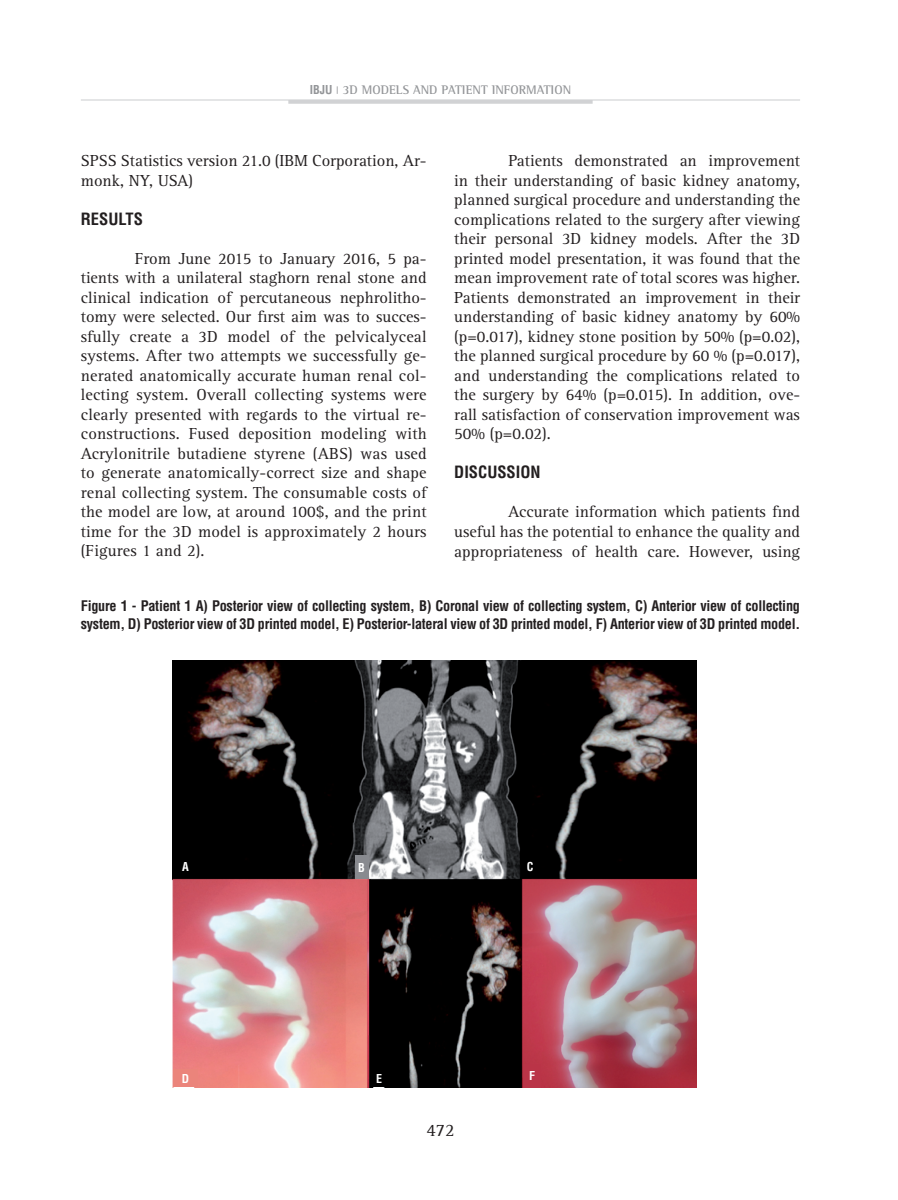
<style>
.page{position:relative;width:898px;height:1200px;background:#fff}
.page>*{position:absolute;margin:0;border:0;box-sizing:border-box;transform-origin:0 0}
.t1{font:18px "Rotis Serif";color:#231f20}
.t2{font:16.5px/19.5px "Rotis Serif";color:#231f20;text-align:justify}
.t3{font:700 condensed 16.5px "Helvetica";color:#231f20}
.t4{font:700 condensed 14.25px/17.1px "Helvetica";letter-spacing:-.02em;color:#231f20}
.t5{font:700 12.75px "Rotis Semi Serif";color:#939598}
.t6{font:700 condensed 12px "Helvetica";color:#fff}
.s1{font-family:"Helvetica";font-stretch:condensed;font-size:12px}
</style>
<div class="page">
<hr style="left:81px;top:99px;width:718px;height:2px;background:#dcdddf">
<hr style="left:288px;top:100px;width:304px;height:4px;background:#d1d2d4">
<img style="left:173px;top:660px;width:523px;height:426px">
<div style="left:173px;top:854px;width:24px;height:23px;background:#000"></div>
<div style="left:173px;top:1069px;width:24px;height:17px;background:#eb847b"></div>
<div style="left:354px;top:855px;width:14px;height:23px;background:#888a8f"></div>
<div style="left:372px;top:1069px;width:14px;height:17px;background:#000"></div>
<div style="left:521px;top:854px;width:17px;height:23px;background:#000"></div>
<div style="left:523px;top:1063px;width:17px;height:23px;background:#ba3447"></div>
<p class="t5" style="left:310px;top:82px;width:263px"><span class="s1">ibju</span> <sup>|</sup> 3D MODELS AND PATIENT INFORMATION</p>
<p class="t2" style="left:81px;top:151px;width:347px">SPSS Statistics version 21.0 (IBM Corporation, Ar&shy;monk, NY, USA)</p>
<p class="t3" style="left:81px;top:208px;width:62px">RESU LTS</p>
<p class="t2" style="left:81px;top:249px;width:347px;text-indent:54px">From June 2015 to January 2016, 5 pa&shy;tients with a unilateral staghorn renal stone and clinical indication of percutaneous nephrolitho&shy;tomy were selected. Our first aim was to succes&shy;sfully create a 3D model of the pelvicalyceal systems. After two attempts we successfully ge&shy;nerated anatomically accurate human renal col&shy;lecting system. Overall collecting systems were clearly presented with regards to the virtual re&shy;constructions. Fused deposition modeling with Acrylonitrile butadiene styrene (ABS) was used to generate anatomically-correct size and shape renal collecting system. The consumable costs of the model are low, at around 100$, and the print time for the 3D model is approximately 2 hours (Figures 1 and 2).</p>
<p class="t2" style="left:454px;top:151px;width:347px;text-indent:54px">Patients demonstrated an improvement in their understanding of basic kidney anatomy, planned surgical procedure and understanding the complications related to the surgery after viewing their personal 3D kidney models. After the 3D printed model presentation, it was found that the mean improvement rate of total scores was higher.<br>Patients demonstrated an improvement in their understanding of basic kidney anatomy by 60% (p=0.017), kidney stone position by 50% (p=0.02), the planned surgical procedure by 60 % (p=0.017), and understanding the complications related to the surgery by 64% (p=0.015). In addition, ove&shy;rall satisfaction of conservation improvement was 50% (p=0.02).</p>
<p class="t3" style="left:454px;top:462px;width:25px">DISCUSS</p>
<p class="t3" style="left:515px;top:462px;width:24px">ION</p>
<p class="t2" style="left:454px;top:502px;width:347px;text-indent:54px">Accurate information which patients find useful has the potential to enhance the quality and appropriateness of health care. However, using</p>
<p class="t4" style="left:81px;top:597px;width:720px">Figure 1 - Patient 1 A) Posterior view of collecting system, B) Coronal view of collecting system, C) Anterior view of collecting system, D) Posterior view of 3D printed model, E) Posterior-lateral view of 3D printed model, F) Anterior view of 3D printed model.</p>
<p class="t6" style="left:182px;top:859px;width:8px">A</p>
<p class="t6" style="left:182px;top:1070px;width:9px">D</p>
<p class="t6" style="left:358px;top:860px;width:8px">B</p>
<p class="t6" style="left:526px;top:859px;width:7px">C</p>
<p class="t6" style="left:376px;top:1070px;width:7px">E</p>
<p class="t1" style="left:426px;top:1119px;width:30px">472</p>
<p class="t6" style="left:529px;top:1068px;width:6px">F</p>
</div>
